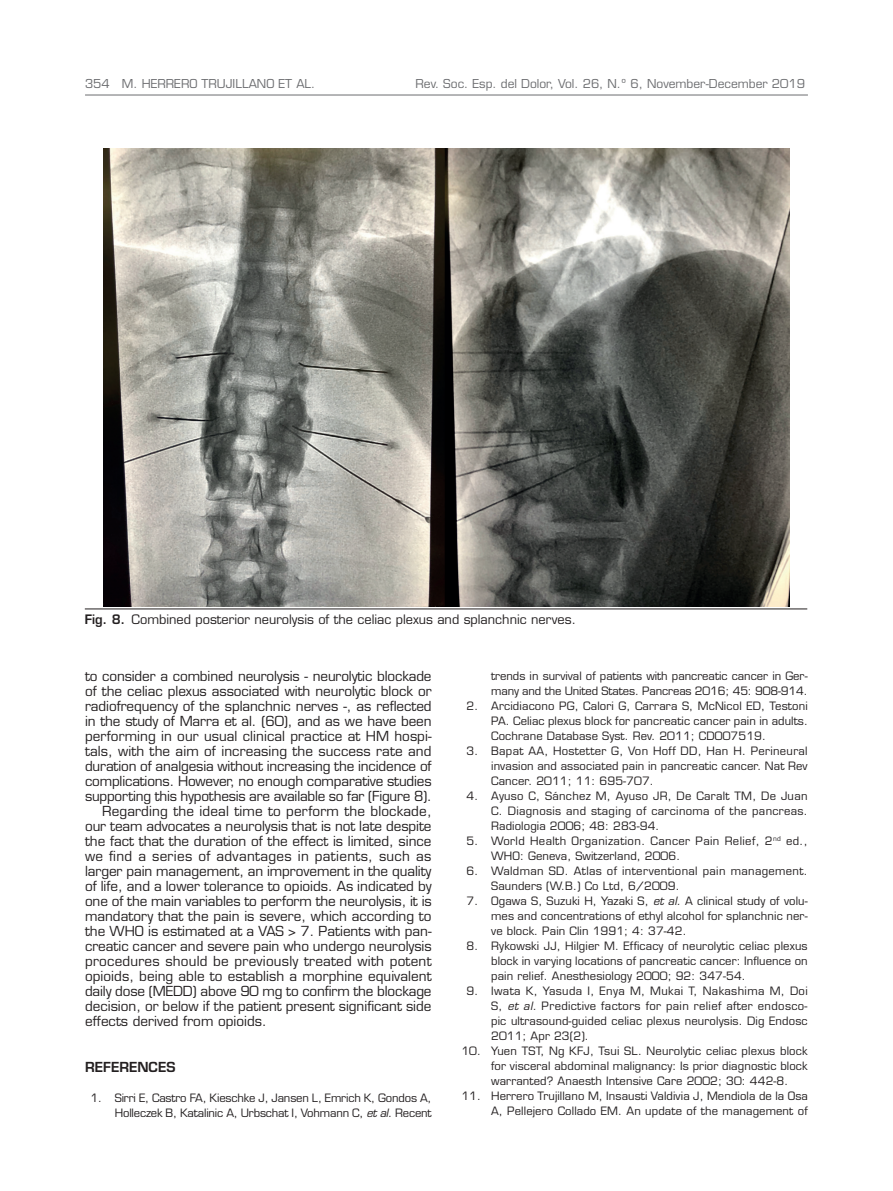
<style>
.page{position:relative;width:893px;height:1191px;background:#fff}
.page>*{position:absolute;margin:0;border:0;box-sizing:border-box;transform-origin:0 0}
.t1{font:13.5px "Eurostile LT Std";color:#231f20}
.t2{font:13.5px "Eurostile LT Std";letter-spacing:.025em;color:#231f20}
.t3{font:600 13.5px "Eurostile LT Std";color:#231f20}
.t4{font:12.75px "Eurostile LT Std";color:#231f20}
.t5{font:12px "Eurostile LT Std";color:#6c6d70}
.t6{font:11.25px/15px "Eurostile LT Std";letter-spacing:.01em;color:#231f20;text-align:justify}
.t7{font:11.25px/15px "Eurostile LT Std";letter-spacing:-.015em;color:#231f20;text-align:right}
.t8{font:11.25px/15px "Eurostile LT Std";letter-spacing:.035em;color:#231f20}
.t9{font:11.25px/15px "Eurostile LT Std";letter-spacing:.03em;color:#231f20}
.s1{font-weight:600}
.s2{font-style:italic}
</style>
<div class="page">
<hr style="left:85px;top:95px;width:723px;height:1px;background:#6c6d70">
<img style="left:103px;top:149px;width:686px;height:457px">
<hr style="left:85px;top:608px;width:722px;height:1px;background:#231f20">
<p class="t5" style="left:85px;top:76px;width:232px">354 M. HERRERO TRUJILLANO ET AL.</p>
<p class="t5" style="left:416px;top:76px;width:391px">Rev. Soc. Esp. del Dolor, Vol. 26, N.º 6, November-December 2019</p>
<p class="t4" style="left:85px;top:612px;width:493px"><span class="s1">Fig. 8.</span> Combined posterior neurolysis of the celiac plexus and splanchnic nerves.</p>
<p class="t1" style="left:85px;top:668px;width:348px">to consider a combined neurolysis - neurolytic blockade</p>
<p class="t1" style="left:85px;top:683px;width:348px">of the celiac plexus associated with neurolytic block or</p>
<p class="t1" style="left:85px;top:698px;width:348px">radiofrequency of the splanchnic nerves -, as reflected</p>
<p class="t1" style="left:85px;top:713px;width:348px">in the study of Marra et al. (60), and as we have been</p>
<p class="t1" style="left:85px;top:728px;width:348px">performing in our usual clinical practice at HM hospi-</p>
<p class="t1" style="left:85px;top:743px;width:348px">tals, with the aim of increasing the success rate and</p>
<p class="t1" style="left:85px;top:758px;width:348px">duration of analgesia without increasing the incidence of</p>
<p class="t1" style="left:85px;top:773px;width:348px">complications. However, no enough comparative studies</p>
<p class="t1" style="left:85px;top:788px;width:348px">supporting this hypothesis are available so far (Figure 8).</p>
<p class="t1" style="left:102px;top:803px;width:331px">Regarding the ideal time to perform the blockade,</p>
<p class="t1" style="left:85px;top:818px;width:348px">our team advocates a neurolysis that is not late despite</p>
<p class="t1" style="left:85px;top:833px;width:348px">the fact that the duration of the effect is limited, since</p>
<p class="t2" style="left:85px;top:848px;width:348px">we find a series of advantages in patients, such as</p>
<p class="t1" style="left:85px;top:863px;width:348px">larger pain management, an improvement in the quality</p>
<p class="t1" style="left:85px;top:878px;width:348px">of life, and a lower tolerance to opioids. As indicated by</p>
<p class="t1" style="left:85px;top:893px;width:348px">one of the main variables to perform the neurolysis, it is</p>
<p class="t1" style="left:85px;top:908px;width:348px">mandatory that the pain is severe, which according to</p>
<p class="t1" style="left:85px;top:923px;width:348px">the WHO is estimated at a VAS &gt; 7. Patients with pan-</p>
<p class="t1" style="left:85px;top:938px;width:348px">creatic cancer and severe pain who undergo neurolysis</p>
<p class="t1" style="left:85px;top:953px;width:348px">procedures should be previously treated with potent</p>
<p class="t1" style="left:85px;top:968px;width:348px">opioids, being able to establish a morphine equivalent</p>
<p class="t1" style="left:85px;top:983px;width:348px">daily dose (MEDD) above 90 mg to confirm the blockage</p>
<p class="t1" style="left:85px;top:998px;width:348px">decision, or below if the patient present significant side</p>
<p class="t1" style="left:85px;top:1013px;width:183px">effects derived from opioids.</p>
<p class="t3" style="left:85px;top:1058px;width:92px">REFERENCES</p>
<p class="t7" style="left:91px;top:1090px;width:343px">1. Sirri E, Castro FA, Kieschke J, Jansen L, Emrich K, Gondos A,<br>Holleczek B, Katalinic A, Urbschat I, Vohmann C, <span class="s2">et al.</span> Recent</p>
<p class="t6" style="left:491px;top:668px;width:318px">trends in survival of patients with pancreatic cancer in Ger&shy;many and the United States. Pancreas 2016; 45: 908-914.</p>
<p class="t6" style="left:491px;top:698px;width:318px;text-indent:-25px">2. Arcidiacono PG, Calori G, Carrara S, McNicol ED, Testoni PA. Celiac plexus block for pancreatic cancer pain in adults.<br>Cochrane Database Syst. Rev. 2011; CD007519.</p>
<p class="t6" style="left:491px;top:743px;width:318px;text-indent:-25px">3. Bapat AA, Hostetter G, Von Hoff DD, Han H. Perineural invasion and associated pain in pancreatic cancer. Nat Rev Cancer. 2011; 11: 695-707.</p>
<p class="t6" style="left:491px;top:788px;width:318px;text-indent:-25px">4. Ayuso C, Sánchez M, Ayuso JR, De Caralt TM, De Juan C. Diagnosis and staging of carcinoma of the pancreas.<br>Radiologia 2006; 48: 283-94.</p>
<p class="t8" style="left:491px;top:833px;width:318px;text-indent:-25px">5. World Health Organization. Cancer Pain Relief, 2<sup>nd</sup> ed.,<br>WHO: Geneva, Switzerland, 2006.</p>
<p class="t9" style="left:491px;top:863px;width:318px;text-indent:-25px">6. Waldman SD. Atlas of interventional pain management.<br>Saunders (W.B.) Co Ltd, 6/2009.</p>
<p class="t6" style="left:491px;top:893px;width:318px;text-indent:-25px">7. Ogawa S, Suzuki H, Yazaki S, <span class="s2">et al.</span> A clinical study of volu&shy;mes and concentrations of ethyl alcohol for splanchnic ner&shy;ve block. Pain Clin 1991; 4: 37-42.</p>
<p class="t6" style="left:491px;top:938px;width:318px;text-indent:-25px">8. Rykowski JJ, Hilgier M. Efficacy of neurolytic celiac plexus block in varying locations of pancreatic cancer: Influence on pain relief. Anesthesiology 2000; 92: 347-54.</p>
<p class="t6" style="left:491px;top:983px;width:318px;text-indent:-25px">9. Iwata K, Yasuda I, Enya M, Mukai T, Nakashima M, Doi S, <span class="s2">et al.</span> Predictive factors for pain relief after endosco&shy;pic ultrasound-guided celiac plexus neurolysis. Dig Endosc 2011; Apr 23(2).</p>
<p class="t6" style="left:491px;top:1043px;width:318px;text-indent:-30px">10. Yuen TST, Ng KFJ, Tsui SL. Neurolytic celiac plexus block for visceral abdominal malignancy: Is prior diagnostic block warranted? Anaesth Intensive Care 2002; 30: 442-8.</p>
<p class="t6" style="left:461px;top:1088px;width:348px;text-align:right">11. Herrero Trujillano M, Insausti Valdivia J, Mendiola de la Osa<br>A, Pellejero Collado EM. An update of the management of</p>
</div>
